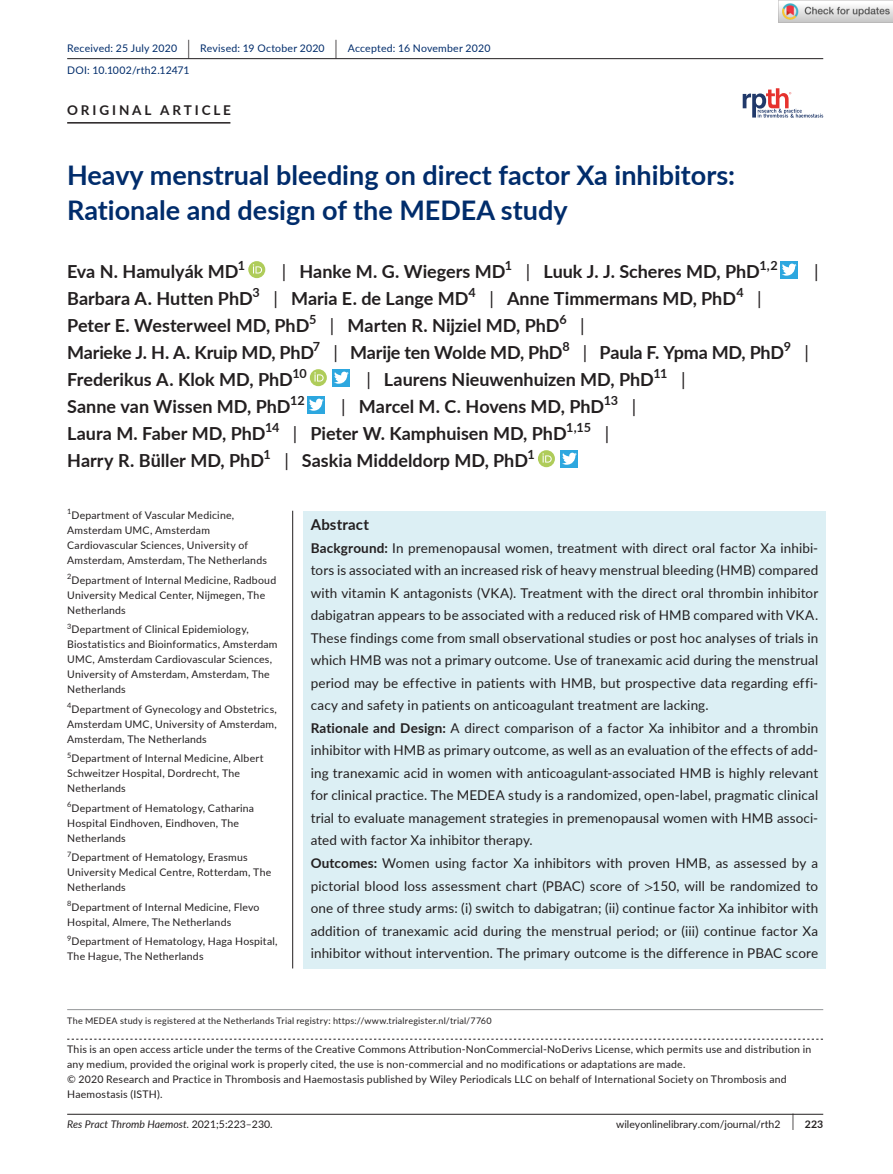
<style>
.page{position:relative;width:893px;height:1174px;background:#fff}
.page>*{position:absolute;margin:0;border:0;box-sizing:border-box;transform-origin:0 0}
.t1{font:700 27px/34.5px "Lato";color:#002c6b}
.t2{font:700 18px/27px "Lato";color:#231f20}
.t3{font:18px "Lato";color:#231f20}
.t4{font:700 15px "Lato";letter-spacing:.015em;color:#231f20}
.t5{font:13.5px/22.5px "Lato";letter-spacing:.01em;color:#231f20}
.t6{font:700 13.5px "Lato";letter-spacing:.215em;color:#231f20}
.t7{font:700 12.6px "Lato";letter-spacing:-.015em;color:#231f20}
.t8{font:10.5px/15px "Lato";letter-spacing:.02em;color:#231f20}
.t9{font:10.5px/21.8px "Lato";letter-spacing:.015em;color:#002c6b}
.t10{font:10.5px "Lato";color:#231f20}
.t11{font:italic 10.5px "Lato";color:#231f20}
.t12{font:9px "Lato";letter-spacing:.025em;color:#231f20}
.s1{font-size:19.65px;color:#231f20}
.s2{font-weight:400}
.s3{font-weight:700}
.s4{font-family:"STIX"}
.s5{font-style:normal}
.s6{font-size:17.4px}
</style>
<div class="page">
<hr style="left:67px;top:1113px;width:756px;height:1px;background:#231f20">
<svg style="left:743px;top:88px;width:80px;height:30px"></svg>
<hr style="left:67px;top:58px;width:756px;height:1px;background:#231f20">
<hr style="left:67px;top:122px;width:163px;height:2px;background:#231f20">
<div style="left:248px;top:261px;width:17px;height:17px;background:#afcc5a;border-radius:50%"></div>
<svg style="left:253px;top:264px;width:9px;height:9px"></svg>
<div style="left:781px;top:261px;width:17px;height:17px;background:#2da7df"></div>
<svg style="left:782px;top:264px;width:15px;height:12px"></svg>
<div style="left:310px;top:369px;width:17px;height:17px;background:#afcc5a;border-radius:50%"></div>
<svg style="left:314px;top:372px;width:10px;height:9px"></svg>
<div style="left:333px;top:369px;width:17px;height:17px;background:#2da7df"></div>
<svg style="left:334px;top:372px;width:15px;height:12px"></svg>
<div style="left:308px;top:396px;width:17px;height:17px;background:#2da7df"></div>
<svg style="left:309px;top:399px;width:15px;height:12px"></svg>
<div style="left:538px;top:450px;width:17px;height:17px;background:#afcc5a;border-radius:50%"></div>
<svg style="left:542px;top:453px;width:10px;height:9px"></svg>
<div style="left:561px;top:450px;width:17px;height:17px;background:#2da7df"></div>
<svg style="left:562px;top:453px;width:15px;height:12px"></svg>
<svg style="left:67px;top:1038px;width:756px;height:1px"></svg>
<hr style="left:67px;top:1009px;width:756px;height:1px;background:#939598">
<div style="left:303px;top:511px;width:523px;height:457px;background:#dceff4"></div>
<hr style="left:292px;top:511px;width:1px;height:457px;background:#231f20">
<img style="left:779px;top:0;width:114px;height:23px">
<p class="t9" style="left:67px;top:37px;width:425px">Received: 25 July 2020 <span class="s1">|</span> Revised: 19 October 2020 <span class="s1">|</span> Accepted: 16 November 2020<br>DOI: 10.1002/rth2.12471</p>
<p class="t6" style="left:67px;top:100px;width:165px">ORIGINAL ARTICLE</p>
<h1 class="t1" style="left:67px;top:157px;width:669px">Heavy menstrual bleeding on direct factor Xa inhibitors:<br>Rationale and design of the MEDEA study</h1>
<h2 class="t2" style="left:67px;top:257px;width:173px">Eva N. Hamulyák MD</h2>
<p class="t7" style="left:238px;top:256px;width:9px">1</p>
<h2 class="t2" style="left:282px;top:257px;width:225px"><span class="s2">|</span> Hanke M. G. Wiegers MD</h2>
<p class="t7" style="left:505px;top:256px;width:9px">1</p>
<h2 class="t2" style="left:526px;top:257px;width:236px"><span class="s2">|</span> Luuk J. J. Scheres MD, PhD</h2>
<p class="t7" style="left:759px;top:256px;width:20px">1,2</p>
<h2 class="t3" style="left:814px;top:259px;width:6px">|</h2>
<h2 class="t2" style="left:67px;top:284px;width:187px">Barbara A. Hutten PhD</h2>
<p class="t7" style="left:253px;top:283px;width:9px">3</p>
<h2 class="t2" style="left:273px;top:284px;width:196px"><span class="s2">|</span> Maria E. de Lange MD</h2>
<p class="t7" style="left:469px;top:283px;width:9px">4</p>
<h2 class="t2" style="left:489px;top:284px;width:248px"><span class="s2">|</span> Anne Timmermans MD, PhD</h2>
<p class="t7" style="left:736px;top:283px;width:9px">4</p>
<h2 class="t3" style="left:757px;top:286px;width:6px">|</h2>
<h2 class="t2" style="left:67px;top:311px;width:244px">Peter E. Westerweel MD, PhD</h2>
<p class="t7" style="left:309px;top:310px;width:9px">5</p>
<h2 class="t2" style="left:330px;top:311px;width:231px"><span class="s2">|</span> Marten R. Nijziel MD, PhD</h2>
<p class="t7" style="left:559px;top:310px;width:9px">6</p>
<h2 class="t3" style="left:580px;top:313px;width:6px">|</h2>
<h2 class="t2" style="left:67px;top:338px;width:248px">Marieke J. H. A. Kruip MD, PhD</h2>
<p class="t7" style="left:313px;top:337px;width:9px">7</p>
<h2 class="t2" style="left:333px;top:338px;width:231px"><span class="s2">|</span> Marije ten Wolde MD, PhD</h2>
<p class="t7" style="left:562px;top:337px;width:9px">8</p>
<h2 class="t2" style="left:583px;top:338px;width:203px"><span class="s2">|</span> Paula F. Ypma MD, PhD</h2>
<p class="t7" style="left:784px;top:337px;width:9px">9</p>
<h2 class="t3" style="left:804px;top:340px;width:6px">|</h2>
<h2 class="t2" style="left:67px;top:365px;width:227px">Frederikus A. Klok MD, PhD</h2>
<p class="t7" style="left:292px;top:364px;width:16px">10</p>
<h2 class="t2" style="left:366px;top:365px;width:289px"><span class="s2">|</span> Laurens Nieuwenhuizen MD, PhD</h2>
<p class="t7" style="left:653px;top:364px;width:16px">11</p>
<h2 class="t3" style="left:681px;top:367px;width:6px">|</h2>
<h2 class="t2" style="left:67px;top:392px;width:225px">Sanne van Wissen MD, PhD</h2>
<p class="t7" style="left:290px;top:391px;width:16px">12</p>
<h2 class="t2" style="left:341px;top:392px;width:264px"><span class="s2">|</span> Marcel M. C. Hovens MD, PhD</h2>
<p class="t7" style="left:604px;top:391px;width:16px">13</p>
<h2 class="t3" style="left:632px;top:394px;width:6px">|</h2>
<h2 class="t2" style="left:67px;top:419px;width:544px">Laura M. Faber MD, PhD<sup>14</sup> <span class="s2">|</span> Pieter W. Kamphuisen MD, PhD<sup>1,15</sup> <span class="s2">|<br></span>Harry R. Büller MD, PhD<sup>1</sup> <span class="s2">|</span> Saskia Middeldorp MD, PhD<sup>1</sup></h2>
<p class="t8" style="left:67px;top:507px;width:201px"><sup>1</sup>Department of Vascular Medicine, Amsterdam UMC, Amsterdam Cardiovascular Sciences, University of Amsterdam, Amsterdam, The Netherlands</p>
<p class="t8" style="left:67px;top:572px;width:211px"><sup>2</sup>Department of Internal Medicine, Radboud<br>University Medical Center, Nijmegen, The<br>Netherlands</p>
<p class="t8" style="left:67px;top:621px;width:212px"><sup>3</sup>Department of Clinical Epidemiology, Biostatistics and Bioinformatics, Amsterdam UMC, Amsterdam Cardiovascular Sciences, University of Amsterdam, Amsterdam, The Netherlands</p>
<p class="t8" style="left:67px;top:701px;width:211px;text-align:justify"><sup>4</sup>Department of Gynecology and Obstetrics, Amsterdam UMC, University of Amsterdam, Amsterdam, The Netherlands</p>
<p class="t8" style="left:67px;top:750px;width:198px"><sup>5</sup>Department of Internal Medicine, Albert<br>Schweitzer Hospital, Dordrecht, The<br>Netherlands</p>
<p class="t8" style="left:67px;top:800px;width:188px"><sup>6</sup>Department of Hematology, Catharina<br>Hospital Eindhoven, Eindhoven, The<br>Netherlands</p>
<p class="t8" style="left:67px;top:849px;width:206px"><sup>7</sup>Department of Hematology, Erasmus<br>University Medical Centre, Rotterdam, The<br>Netherlands</p>
<p class="t8" style="left:67px;top:899px;width:194px"><sup>8</sup>Department of Internal Medicine, Flevo<br>Hospital, Almere, The Netherlands</p>
<p class="t8" style="left:67px;top:933px;width:212px"><sup>9</sup>Department of Hematology, Haga Hospital,<br>The Hague, The Netherlands</p>
<p class="t4" style="left:311px;top:514px;width:60px">Abstract</p>
<p class="t5" style="left:311px;top:536px;width:509px"><span class="s3">Background:</span> In premenopausal women, treatment with direct oral factor Xa inhibi&shy;tors is associated with an increased risk of heavy menstrual bleeding (HMB) compared with vitamin K antagonists (VKA). Treatment with the direct oral thrombin inhibitor dabigatran appears to be associated with a reduced risk of HMB compared with VKA.<br>These findings come from small observational studies or post hoc analyses of trials in which HMB was not a primary outcome. Use of tranexamic acid during the menstrual period may be effective in patients with HMB, but prospective data regarding effi&shy;cacy and safety in patients on anticoagulant treatment are lacking.<br><span class="s3">Rationale and Design:</span> A direct comparison of a factor Xa inhibitor and a thrombin inhibitor with HMB as primary outcome, as well as an evaluation of the effects of add&shy;ing tranexamic acid in women with anticoagulant-associated HMB is highly relevant for clinical practice. The MEDEA study is a randomized, open-label, pragmatic clinical trial to evaluate management strategies in premenopausal women with HMB associ&shy;ated with factor Xa inhibitor therapy.<br><span class="s3">Outcomes:</span> Women using factor Xa inhibitors with proven HMB, as assessed by a pictorial blood loss assessment chart (PBAC) score of <span class="s4">&gt;</span>150, will be randomized to one of three study arms: (i) switch to dabigatran; (ii) continue factor Xa inhibitor with addition of tranexamic acid during the menstrual period; or (iii) continue factor Xa inhibitor without intervention. The primary outcome is the difference in PBAC score</p>
<p class="t12" style="left:67px;top:1013px;width:426px">The MEDEA study is registered at the Netherlands Trial registry: https://www.trialregister.nl/trial/7760</p>
<p class="t8" style="left:67px;top:1041px;width:746px">This is an open access article under the terms of the Creative Commons Attribution-NonCommercial-NoDerivs License, which permits use and distribution in any medium, provided the original work is properly cited, the use is non-commercial and no modifications or adaptations are made.<br>© 2020 Research and Practice in Thrombosis and Haemostasis published by Wiley Periodicals LLC on behalf of International Society on Thrombosis and Haemostasis (ISTH).</p>
<p class="t11" style="left:67px;top:1116px;width:207px">Res Pract Thromb Haemost. <span class="s5">2021;5:223–230.</span></p>
<p class="t10" style="left:616px;top:1116px;width:209px">wileyonlinelibrary.com/journal/rth2 <span class="s6">|</span> <span class="s3">223</span></p>
</div>
